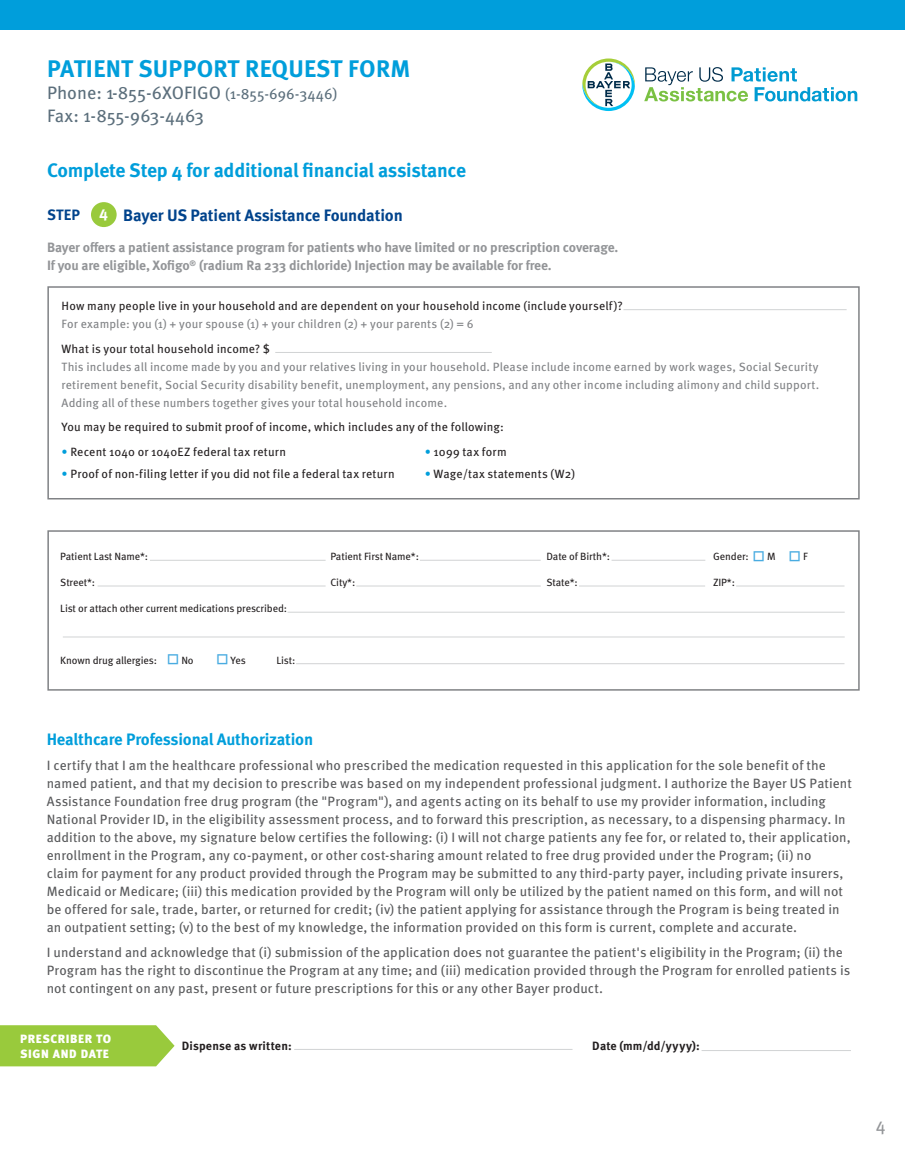
<style>
.page{position:relative;width:905px;height:1161px;background:#fff}
.page>*{position:absolute;margin:0;border:0;box-sizing:border-box;transform-origin:0 0}
.t1{font:700 24px "Meta Pro";letter-spacing:.01em;color:#009edb}
.t2{font:700 19.5px "Meta Pro";letter-spacing:-.015em;color:#009edb}
.t3{font:18px/22.5px "Meta Pro";color:#5c6f7c}
.t4{font:18px "Meta Pro";color:#939598}
.t5{font:700 16.5px "Meta Pro";letter-spacing:-.01em;color:#00438c}
.t6{font:700 16.5px "Meta Pro";letter-spacing:-.01em;color:#009edb}
.t7{font:13.5px/18px "Meta Pro";letter-spacing:.005em;color:#58595b}
.t8{font:700 13.5px/18px "Meta Pro";letter-spacing:-.01em;color:#939598}
.t9{font:12px/18px "Meta Pro";letter-spacing:.015em;color:#808285;text-align:justify}
.t10{font:12px "Meta Pro";letter-spacing:.01em;color:#231f20}
.t11{font:700 12px "Meta Pro";letter-spacing:.015em;color:#231f20}
.t12{font:900 12px/15px "Meta Pro";letter-spacing:.05em;color:#fff}
.t13{font:10.5px "Meta Pro";letter-spacing:-.01em;color:#231f20}
.s1{font-size:15px}
.s2{font-size:15.9px;color:#fff}
.s3{color:#009edb}
.s4{font-size:13.5px;color:#4aace1}
</style>
<div class="page">
<div style="left:0;top:0;width:904px;height:30px;background:#009edb"></div>
<div style="left:91px;top:202px;width:26px;height:25px;background:#99ca3c;border-radius:50%"></div>
<div style="left:47px;top:286px;width:812px;height:214px;border:2px solid #808285"></div>
<hr style="left:623px;top:309px;width:223px;height:1px;background:#d1d3d4">
<hr style="left:275px;top:352px;width:217px;height:1px;background:#d1d3d4">
<div style="left:47px;top:530px;width:812px;height:161px;border:2px solid #808285"></div>
<hr style="left:294px;top:1049px;width:278px;height:1px;background:#d1d3d4">
<hr style="left:701px;top:1050px;width:149px;height:1px;background:#d1d3d4">
<hr style="left:150px;top:560px;width:175px;height:1px;background:#d1d3d4">
<hr style="left:98px;top:586px;width:227px;height:1px;background:#d1d3d4">
<hr style="left:420px;top:560px;width:120px;height:1px;background:#d1d3d4">
<hr style="left:356px;top:586px;width:184px;height:1px;background:#d1d3d4">
<hr style="left:611px;top:560px;width:94px;height:1px;background:#d1d3d4">
<hr style="left:579px;top:586px;width:126px;height:1px;background:#d1d3d4">
<hr style="left:736px;top:586px;width:108px;height:1px;background:#d1d3d4">
<hr style="left:296px;top:663px;width:548px;height:1px;background:#d1d3d4">
<hr style="left:287px;top:612px;width:557px;height:1px;background:#d1d3d4">
<hr style="left:63px;top:637px;width:781px;height:1px;background:#d1d3d4">
<svg style="left:582px;top:58px;width:53px;height:53px"></svg>
<svg style="left:644px;top:67px;width:213px;height:34px"></svg>
<svg style="left:0;top:1025px;width:174px;height:41px;background:#9ecc46"></svg>
<h1 class="t1" style="left:47px;top:50px;width:365px">PATIENT SUPPORT REQUEST FORM</h1>
<h3 class="t3" style="left:47px;top:81px;width:292px">Phone: 1-855-6XOFIGO <span class="s1">(1-855-696-3446)<br></span>Fax: 1-855-963-4463</h3>
<h2 class="t2" style="left:47px;top:155px;width:420px">Complete Step 4 for additional financial assistance</h2>
<p class="t5" style="left:47px;top:202px;width:357px"><span class="s1">STEP</span> <span class="s2">4</span> Bayer US Patient Assistance Foundation</p>
<p class="t8" style="left:47px;top:238px;width:573px">Bayer offers a patient assistance program for patients who have limited or no prescription coverage.<br>If you are eligible, Xofigo<sup>®</sup> (radium Ra 233 dichloride) Injection may be available for free.</p>
<p class="t10" style="left:61px;top:296px;width:562px">How many people live in your household and are dependent on your household income (include yourself)?</p>
<p class="t9" style="left:61px;top:314px;width:414px">For example: you (1) + your spouse (1) + your children (2) + your parents (2) = 6</p>
<p class="t10" style="left:61px;top:339px;width:210px">What is your total household income? $</p>
<p class="t9" style="left:61px;top:357px;width:759px">This includes all income made by you and your relatives living in your household. Please include income earned by work wages, Social Security retirement benefit, Social Security disability benefit, unemployment, any pensions, and any other income including alimony and child support.<br>Adding all of these numbers together gives your total household income.</p>
<p class="t10" style="left:61px;top:418px;width:444px">You may be required to submit proof of income, which includes any of the following:</p>
<p class="t10" style="left:61px;top:443px;width:226px"><span class="s3">•</span> Recent 1040 or 1040EZ federal tax return</p>
<p class="t10" style="left:424px;top:443px;width:83px"><span class="s3">•</span> 1099 tax form</p>
<p class="t10" style="left:61px;top:465px;width:335px"><span class="s3">•</span> Proof of non-filing letter if you did not file a federal tax return</p>
<p class="t10" style="left:424px;top:465px;width:152px"><span class="s3">•</span> Wage/tax statements (W2)</p>
<p class="t13" style="left:60px;top:549px;width:89px">Patient Last Name*:</p>
<p class="t13" style="left:330px;top:549px;width:90px">Patient First Name*:</p>
<p class="t13" style="left:546px;top:549px;width:65px">Date of Birth*:</p>
<p class="t13" style="left:713px;top:549px;width:96px">Gender: <span class="s4">□</span> M <span class="s4">□</span> F</p>
<p class="t13" style="left:60px;top:574px;width:36px">Street*:</p>
<p class="t13" style="left:330px;top:574px;width:26px">City*:</p>
<p class="t13" style="left:546px;top:574px;width:33px">State*:</p>
<p class="t13" style="left:713px;top:574px;width:23px">ZIP*:</p>
<p class="t13" style="left:60px;top:600px;width:228px">List or attach other current medications prescribed:</p>
<p class="t13" style="left:60px;top:652px;width:135px">Known drug allergies: <span class="s4">□</span> No</p>
<p class="t13" style="left:217px;top:652px;width:31px"><span class="s4">□</span> Yes</p>
<p class="t13" style="left:276px;top:652px;width:20px">List:</p>
<p class="t6" style="left:47px;top:726px;width:268px">Healthcare Professional Authorization</p>
<p class="t7" style="left:47px;top:755px;width:806px">I certify that I am the healthcare professional who prescribed the medication requested in this application for the sole benefit of the named patient, and that my decision to prescribe was based on my independent professional judgment. I authorize the Bayer US Patient Assistance Foundation free drug program (the "Program"), and agents acting on its behalf to use my provider information, including National Provider ID, in the eligibility assessment process, and to forward this prescription, as necessary, to a dispensing pharmacy. In addition to the above, my signature below certifies the following: (i) I will not charge patients any fee for, or related to, their application, enrollment in the Program, any co-payment, or other cost-sharing amount related to free drug provided under the Program; (ii) no<br>claim for payment for any product provided through the Program may be submitted to any third-party payer, including private insurers, Medicaid or Medicare; (iii) this medication provided by the Program will only be utilized by the patient named on this form, and will not be offered for sale, trade, barter, or returned for credit; (iv) the patient applying for assistance through the Program is being treated in an outpatient setting; (v) to the best of my knowledge, the information provided on this form is current, complete and accurate.</p>
<p class="t7" style="left:47px;top:942px;width:805px">I understand and acknowledge that (i) submission of the application does not guarantee the patient's eligibility in the Program; (ii) the<br>Program has the right to discontinue the Program at any time; and (iii) medication provided through the Program for enrolled patients is not contingent on any past, present or future prescriptions for this or any other Bayer product.</p>
<p class="t12" style="left:20px;top:1030px;width:92px">PRESCRIBER TO<br>SIGN AND DATE</p>
<p class="t11" style="left:182px;top:1036px;width:111px">Dispense as written:</p>
<p class="t11" style="left:592px;top:1036px;width:109px">Date (mm/dd/yyyy):</p>
<h3 class="t4" style="left:875px;top:1111px;width:12px">4</h3>
</div>
